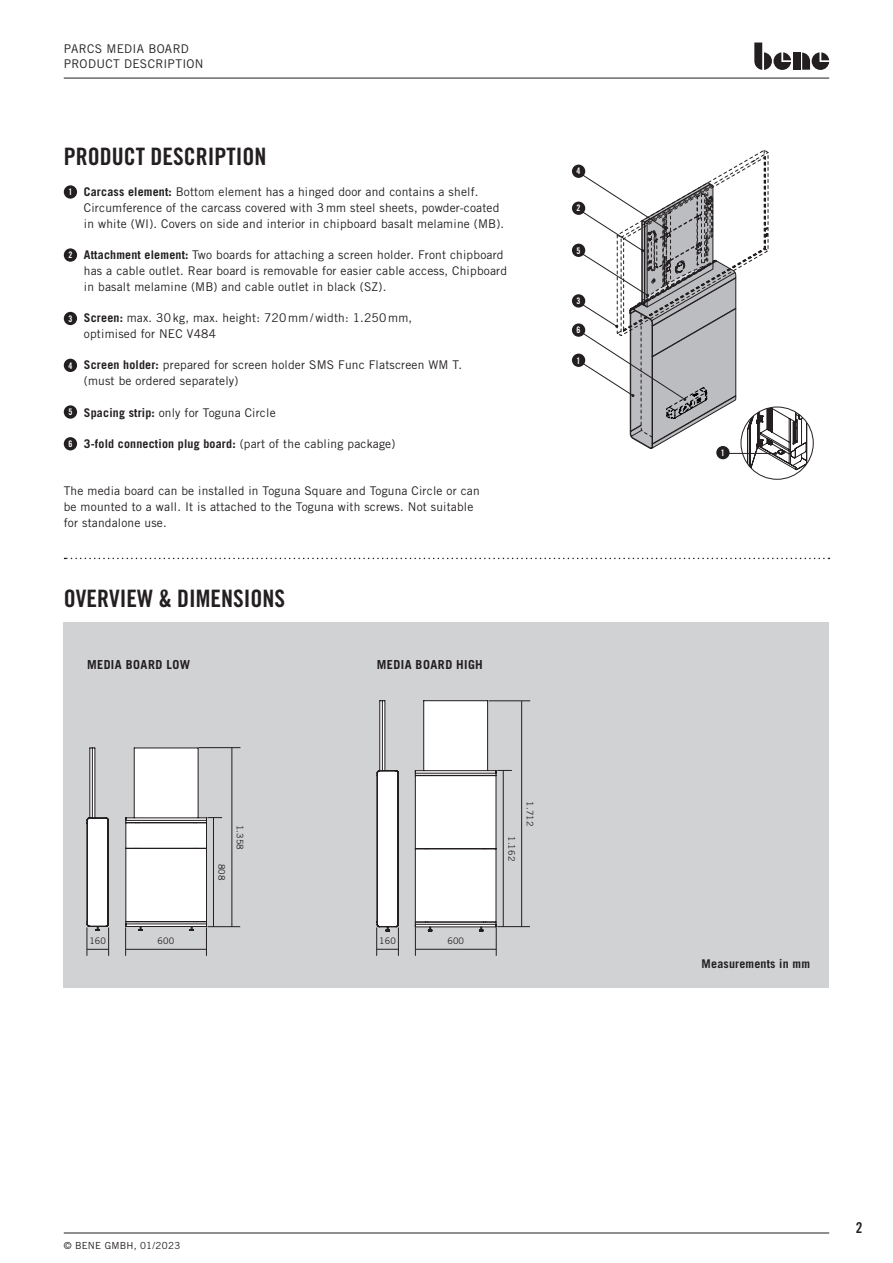
<style>
.page{position:relative;width:893px;height:1263px;background:#fff}
.page>*{position:absolute;margin:0;border:0;box-sizing:border-box;transform-origin:0 0}
.t1{font:24px "Trade Gothic LT Std Bd Cn 20";color:#231f20}
.t2{font:15px "Trade Gothic LT Std Bd Cn 20";color:#231f20}
.t3{font:700 12.45px "Trade Gothic LT Std";letter-spacing:.035em;color:#231f20}
.t4{font:12px/15.8px "Trade Gothic LT Std";letter-spacing:.015em;color:#231f20}
.t5{font:700 12px "Trade Gothic LT Std";letter-spacing:.015em;color:#231f20}
.t6{font:9.75px "Trade Gothic LT Std";letter-spacing:.03em;color:#231f20}
.t7{font:9px "Trade Gothic LT Std";letter-spacing:.01em;color:#231f20}
.t8{font:9px "Trade Gothic LT Std Bd Cn 20";color:#fff}
.s1{font-weight:700}
.s2{font-weight:400}
</style>
<div class="page">
<svg style="left:754px;top:43px;width:37px;height:27px"></svg>
<div style="left:793px;top:53px;width:7px;height:17px;background:#231f20"></div>
<svg style="left:802px;top:52px;width:27px;height:18px"></svg>
<div style="left:64px;top:622px;width:765px;height:365px;background:#d1d2d4"></div>
<hr style="left:64px;top:78px;width:765px;height:1px;background:#231f20">
<hr style="left:64px;top:1232px;width:765px;height:1px;background:#231f20">
<div style="left:64px;top:185px;width:13px;height:14px;background:#231f20;border-radius:50%"></div>
<div style="left:64px;top:248px;width:13px;height:14px;background:#231f20;border-radius:50%"></div>
<div style="left:64px;top:312px;width:13px;height:13px;background:#231f20;border-radius:50%"></div>
<div style="left:64px;top:359px;width:13px;height:13px;background:#231f20;border-radius:50%"></div>
<div style="left:64px;top:405px;width:13px;height:14px;background:#231f20;border-radius:50%"></div>
<div style="left:64px;top:437px;width:13px;height:13px;background:#231f20;border-radius:50%"></div>
<svg style="left:65px;top:558px;width:764px;height:1px"></svg>
<div style="left:572px;top:202px;width:13px;height:13px;background:#231f20;border-radius:50%"></div>
<div style="left:572px;top:244px;width:13px;height:13px;background:#231f20;border-radius:50%"></div>
<div style="left:572px;top:165px;width:13px;height:13px;background:#231f20;border-radius:50%"></div>
<div style="left:572px;top:294px;width:13px;height:14px;background:#231f20;border-radius:50%"></div>
<div style="left:572px;top:354px;width:13px;height:13px;background:#231f20;border-radius:50%"></div>
<div style="left:572px;top:323px;width:13px;height:14px;background:#231f20;border-radius:50%"></div>
<svg style="left:581px;top:150px;width:226px;height:326px"></svg>
<hr style="left:232px;top:748px;width:1px;height:179px;background:#231f20">
<hr style="left:521px;top:701px;width:1px;height:226px;background:#231f20">
<hr style="left:199px;top:747px;width:41px;height:1px;background:#231f20">
<hr style="left:488px;top:700px;width:42px;height:1px;background:#231f20">
<hr style="left:207px;top:926px;width:33px;height:1px;background:#231f20">
<hr style="left:497px;top:926px;width:33px;height:1px;background:#231f20">
<svg style="left:87px;top:748px;width:135px;height:208px"></svg>
<svg style="left:376px;top:700px;width:136px;height:256px"></svg>
<p class="t4" style="left:64px;top:41px;width:139px;line-height:14.4px">PARCS MEDIA BOARD<br>PRODUCT DESCRIPTION</p>
<h1 class="t1" style="left:64px;top:141px;width:204px">PRODUCT DESCRIPTION</h1>
<p class="t4" style="left:84px;top:184px;width:422px"><span class="s1">Carcass element:</span> Bottom element has a hinged door and contains a shelf.<br>Circumference of the carcass covered with 3 mm steel sheets, powder-coated in white (WI). Covers on side and interior in chipboard basalt melamine (MB).</p>
<p class="t4" style="left:84px;top:247px;width:425px"><span class="s1">Attachment element:</span> Two boards for attaching a screen holder. Front chipboard has a cable outlet. Rear board is removable for easier cable access, Chipboard in basalt melamine (MB) and cable outlet in black (SZ).</p>
<p class="t4" style="left:84px;top:310px;width:330px"><span class="s1">Screen:</span> max. 30 kg, max. height: 720 mm /width: 1.250 mm, optimised for N EC V484</p>
<p class="t4" style="left:84px;top:357px;width:380px"><span class="s1">Screen holder:</span> prepared for screen holder SMS Func Flatscreen WM T. (must be ordered separately)</p>
<p class="t4" style="left:84px;top:404px;width:193px"><span class="s1">Spacing strip:</span> only for Toguna Circle</p>
<p class="t5" style="left:84px;top:436px;width:313px">3-fold connection plug board: <span class="s2">(part of the cabling package)</span></p>
<p class="t4" style="left:64px;top:483px;width:417px">The media board can be installed in Toguna Square and Toguna Circle or can be mounted to a wall. It is attached to the Toguna with screws. Not suitable for standalone use.</p>
<p class="t8" style="left:68px;top:187px;width:5px">1</p>
<p class="t8" style="left:68px;top:250px;width:5px">2</p>
<p class="t8" style="left:68px;top:313px;width:5px">3</p>
<p class="t8" style="left:68px;top:360px;width:5px">4</p>
<p class="t8" style="left:68px;top:407px;width:5px">5</p>
<p class="t8" style="left:68px;top:438px;width:5px">6</p>
<h1 class="t1" style="left:64px;top:583px;width:223px">OVERVIEW &amp; DIMENSIONS</h1>
<p class="t3" style="left:87px;top:656px;width:105px">MEDIA BOARD LOW</p>
<p class="t3" style="left:377px;top:656px;width:108px">MEDIA BOARD HIGH</p>
<p class="t8" style="left:577px;top:166px;width:5px">4</p>
<p class="t8" style="left:577px;top:203px;width:5px">2</p>
<p class="t8" style="left:577px;top:245px;width:5px">5</p>
<p class="t8" style="left:577px;top:295px;width:5px">3</p>
<p class="t8" style="left:577px;top:325px;width:5px">6</p>
<p class="t8" style="left:577px;top:355px;width:5px">1</p>
<p class="t7" style="left:227px;top:864px;width:18px;rotate:90deg">808</p>
<p class="t7" style="left:246px;top:824px;width:27px;rotate:90deg">1.358</p>
<p class="t7" style="left:89px;top:935px;width:18px">160</p>
<p class="t7" style="left:158px;top:935px;width:18px">600</p>
<p class="t7" style="left:379px;top:935px;width:18px">160</p>
<p class="t7" style="left:447px;top:935px;width:18px">600</p>
<p class="t7" style="left:517px;top:836px;width:27px;rotate:90deg">1.162</p>
<p class="t7" style="left:535px;top:801px;width:27px;rotate:90deg">1.712</p>
<p class="t6" style="left:64px;top:1239px;width:118px">© Bene GmbH, 01/2023</p>
<p class="t8" style="left:721px;top:447px;width:5px">1</p>
<p class="t5" style="left:702px;top:956px;width:110px">Measurements in mm</p>
<p class="t2" style="left:856px;top:1218px;width:8px">2</p>
</div>
